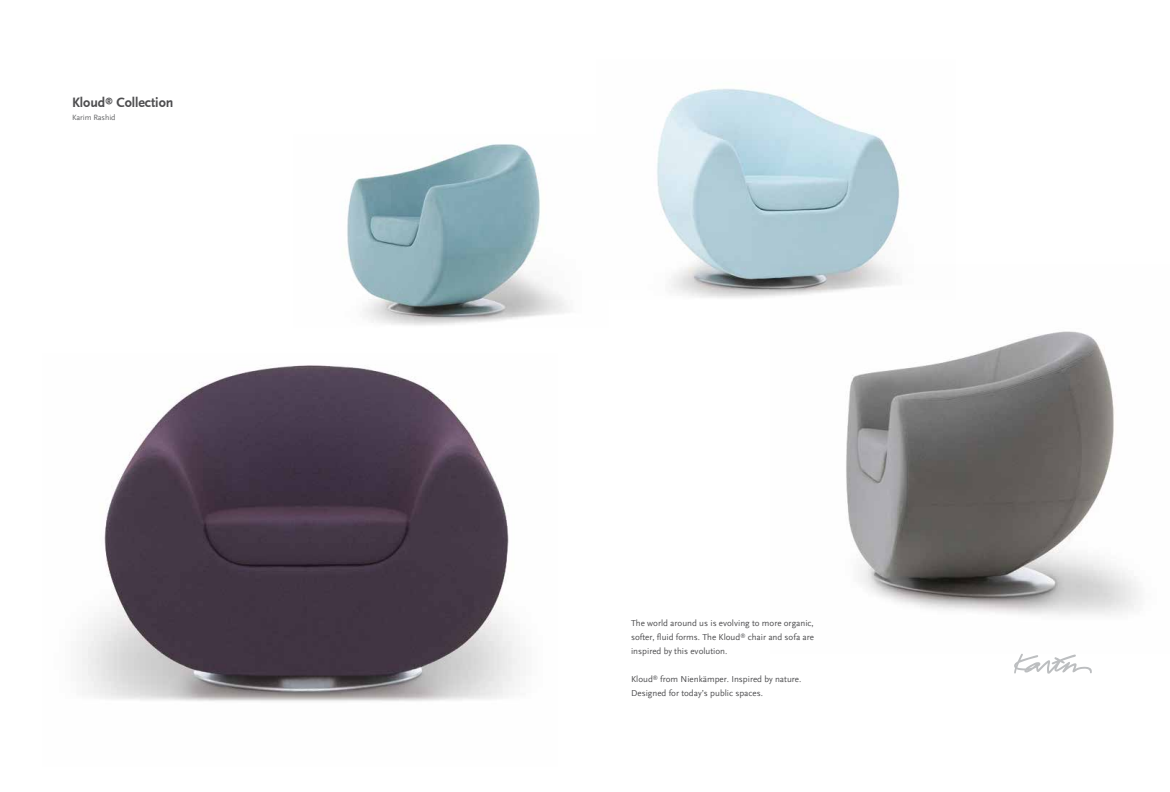
<style>
.page{position:relative;width:1170px;height:792px;background:#fff}
.page>*{position:absolute;margin:0;border:0;box-sizing:border-box;transform-origin:0 0}
.t1{font:700 14px "Scala Sans";letter-spacing:-.005em;color:#4d4d4f}
.t2{font:9px/14px "Scala Sans";color:#4d4d4f;text-align:justify}
.t3{font:8px "Scala Sans";letter-spacing:-.01em;color:#636466}
</style>
<div class="page">
<img style="left:347px;top:144px;width:220px;height:181px">
<img style="left:82px;top:365px;width:438px;height:336px">
<img style="left:657px;top:88px;width:243px;height:210px">
<img style="left:770px;top:265px;width:369px;height:350px">
<svg style="left:1014px;top:654px;width:78px;height:20px"></svg>
<h1 class="t1" style="left:72px;top:95px;width:103px">Kloud<sup>®</sup> Collection</h1>
<p class="t3" style="left:72px;top:113px;width:45px">Karim Rashid</p>
<p class="t2" style="left:631px;top:617px;width:184px">The world around us is evolving to more organic, softer, fluid forms. The Kloud<sup>®</sup> chair and sofa are inspired by this evolution.</p>
<p class="t2" style="left:631px;top:673px;width:172px">Kloud<sup>®</sup> from Nienkämper. Inspired by nature.<br>Designed for today’s public spaces.</p>
</div>
